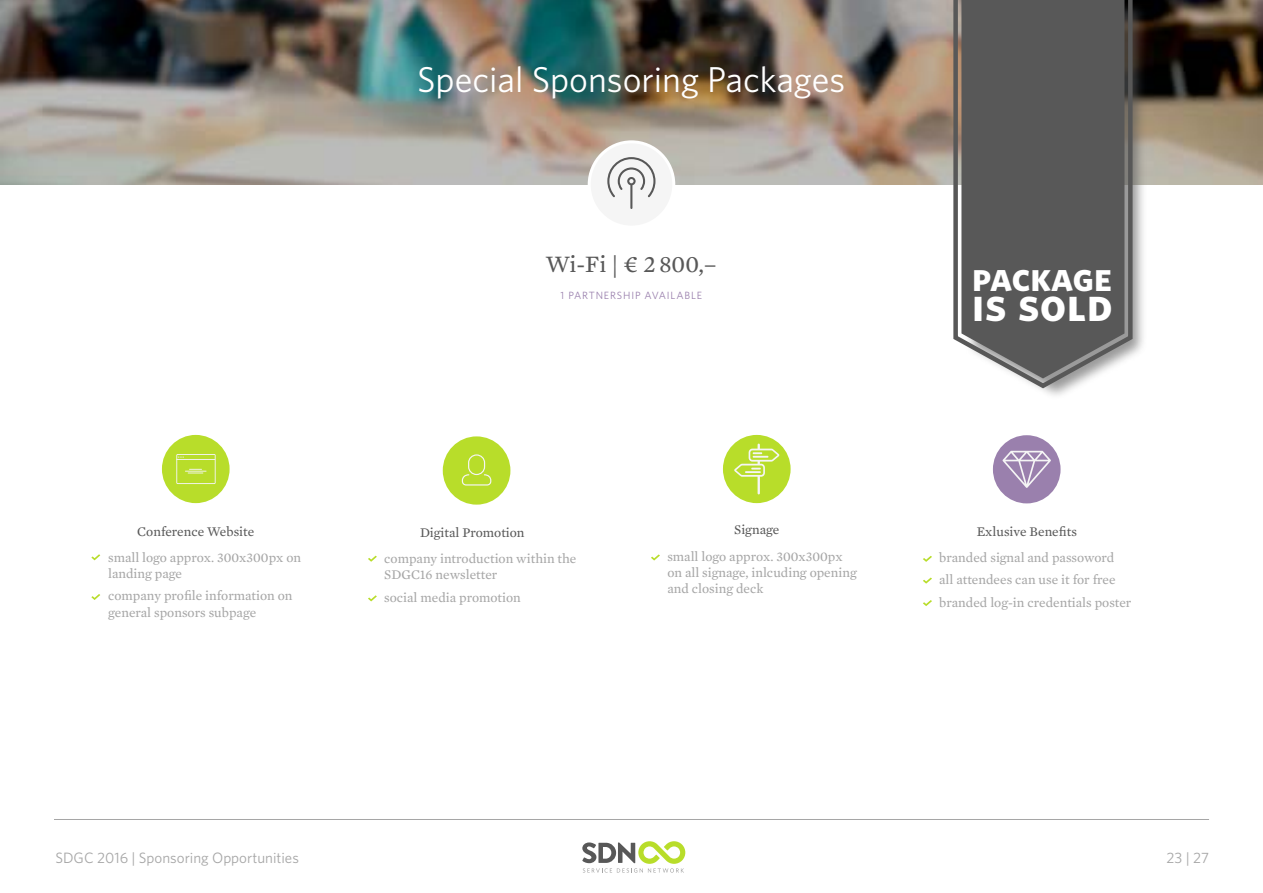
<style>
.page{position:relative;width:1263px;height:893px;background:#fff}
.page>*{position:absolute;margin:0;border:0;box-sizing:border-box;transform-origin:0 0}
.t1{font:46.5px "Whitney Bold SC";letter-spacing:.02em;color:#fff}
.t2{font:40.05px "Whitney Bold SC";letter-spacing:-.005em;color:#fff}
.t3{font:36px "Whitney";color:#fff}
.t4{font:24px "Mercury Text G2";color:#585858}
.t5{font:15px "Whitney";color:#a6a6a6}
.t6{font:13.5px/16.2px "Mercury Text G2";color:#a6a6a6}
.t7{font:13.5px "Mercury Text G2";color:#585858}
.t8{font:10.5px "Whitney";letter-spacing:.08em;color:#9a80ad}
</style>
<div class="page">
<svg style="left:582px;top:841px;width:103px;height:32px"></svg>
<hr style="left:54px;top:819px;width:1155px;height:1px;background:#a6a6a6">
<div style="left:162px;top:435px;width:68px;height:68px;background:#b8dd2a;border-radius:50%"></div>
<svg style="left:176px;top:454px;width:40px;height:30px"></svg>
<div style="left:443px;top:436px;width:67px;height:69px;background:#b8dd2a;border-radius:50%"></div>
<svg style="left:462px;top:454px;width:29px;height:32px"></svg>
<div style="left:723px;top:435px;width:68px;height:68px;background:#b8dd2a;border-radius:50%"></div>
<svg style="left:734px;top:444px;width:45px;height:50px"></svg>
<div style="left:993px;top:435px;width:67px;height:68px;background:#9a80ad;border-radius:50%"></div>
<svg style="left:1002px;top:451px;width:49px;height:37px"></svg>
<svg style="left:923px;top:556px;width:9px;height:6px"></svg>
<svg style="left:923px;top:578px;width:9px;height:6px"></svg>
<svg style="left:923px;top:600px;width:9px;height:6px"></svg>
<svg style="left:368px;top:556px;width:9px;height:6px"></svg>
<svg style="left:368px;top:595px;width:9px;height:6px"></svg>
<svg style="left:651px;top:554px;width:9px;height:6px"></svg>
<svg style="left:91px;top:554px;width:9px;height:6px"></svg>
<svg style="left:91px;top:594px;width:9px;height:6px"></svg>
<img style="left:0;top:0;width:1263px;height:184px">
<div style="left:589px;top:142px;width:85px;height:85px;background:#f5f5f5;border-radius:50%"></div>
<div style="left:588px;top:140px;width:87px;height:89px;border:3px solid #fff;border-radius:50%"></div>
<svg style="left:607px;top:157px;width:48px;height:52px"></svg>
<svg style="left:951px;top:0;width:185px;height:343px"></svg>
<div style="left:964px;top:1px;width:183px;height:399px;background:#585858;opacity:.6"></div>
<div style="left:961px;top:0;width:163px;height:378px;background:#585858"></div>
<p class="t7" style="left:137px;top:524px;width:119px">Conference Website</p>
<p class="t6" style="left:108px;top:549px;width:195px">small logo approx. 300x300px on landing page</p>
<p class="t6" style="left:108px;top:588px;width:186px">company profile information on general sponsors subpage</p>
<h3 class="t3" style="left:417px;top:58px;width:429px">Special Sponsoring Packages</h3>
<h3 class="t4" style="left:546px;top:250px;width:173px">Wi-Fi | ¤ 2 800,–</h3>
<p class="t8" style="left:561px;top:289px;width:143px">1 PARTNERSHIP AVAILABLE</p>
<p class="t7" style="left:420px;top:525px;width:106px">Digital Promotion</p>
<p class="t6" style="left:384px;top:550px;width:194px">company introduction within the<br>SDGC16 newsletter</p>
<p class="t6" style="left:384px;top:589px;width:138px">social media promotion</p>
<p class="t7" style="left:734px;top:522px;width:47px">Signage</p>
<p class="t6" style="left:667px;top:548px;width:191px">small logo approx. 300x300px on all signage, inlcuding opening and closing deck</p>
<h2 class="t2" style="left:972px;top:252px;width:141px">package</h2>
<h1 class="t1" style="left:972px;top:277px;width:142px">is sold</h1>
<p class="t7" style="left:977px;top:523px;width:102px">Exlusive Benefits</p>
<p class="t6" style="left:939px;top:546px;width:194px;line-height:22.5px">branded signal and passoword all attendees can use it for free branded log-in credentials poster</p>
<p class="t5" style="left:55px;top:849px;width:245px">SDGC 2016 | Sponsoring Opportunities</p>
<p class="t5" style="left:1166px;top:849px;width:44px">23 | 27</p>
</div>
